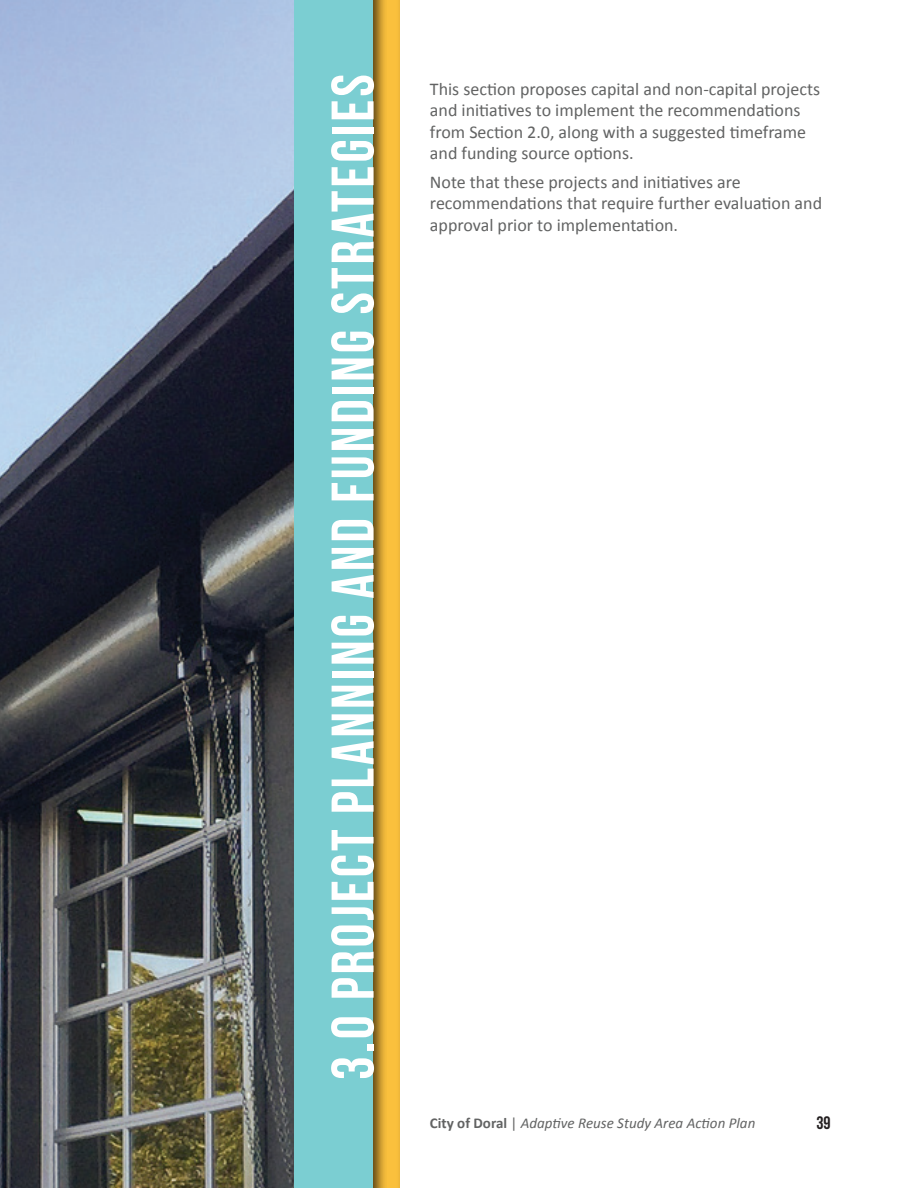
<style>
.page{position:relative;width:918px;height:1188px;background:#fff}
.page>*{position:absolute;margin:0;border:0;box-sizing:border-box;transform-origin:0 0}
.t1{font:60px "Bebas Neue";letter-spacing:.05em;color:#fff}
.t2{font:18px/21.6px "Calibri";color:#626363}
.t3{font:18px "Bebas Neue";color:#231f20}
.t4{font:italic 15px "Calibri";color:#626363}
.s1{font-weight:700;font-style:normal}
.s2{font-style:normal}
</style>
<div class="page">
<div style="left:0;top:0;width:373px;height:1188px;background:#7bced2"></div>
<div style="left:371px;top:0;width:30px;height:1188px;background:#231f20;opacity:.75"></div>
<img style="left:0;top:0;width:293px;height:1188px">
<h1 class="t1" style="left:320px;top:1080px;width:1007px;rotate:-90deg">3.0 Project planning and funding strategies</h1>
<p class="t2" style="left:430px;top:78px;width:392px">This section proposes capital and non-capital projects and initiatives to implement the recommendations from Section 2.0, along with a suggested timeframe and funding source options.</p>
<p class="t2" style="left:430px;top:171px;width:394px">Note that these projects and initiatives are recommendations that require further evaluation and approval prior to implementation.</p>
<p class="t4" style="left:430px;top:1113px;width:327px"><span class="s1">City of Doral</span> <span class="s2">|</span> Adaptive Reuse Study Area Action Plan</p>
<p class="t3" style="left:816px;top:1113px;width:16px">39</p>
</div>
